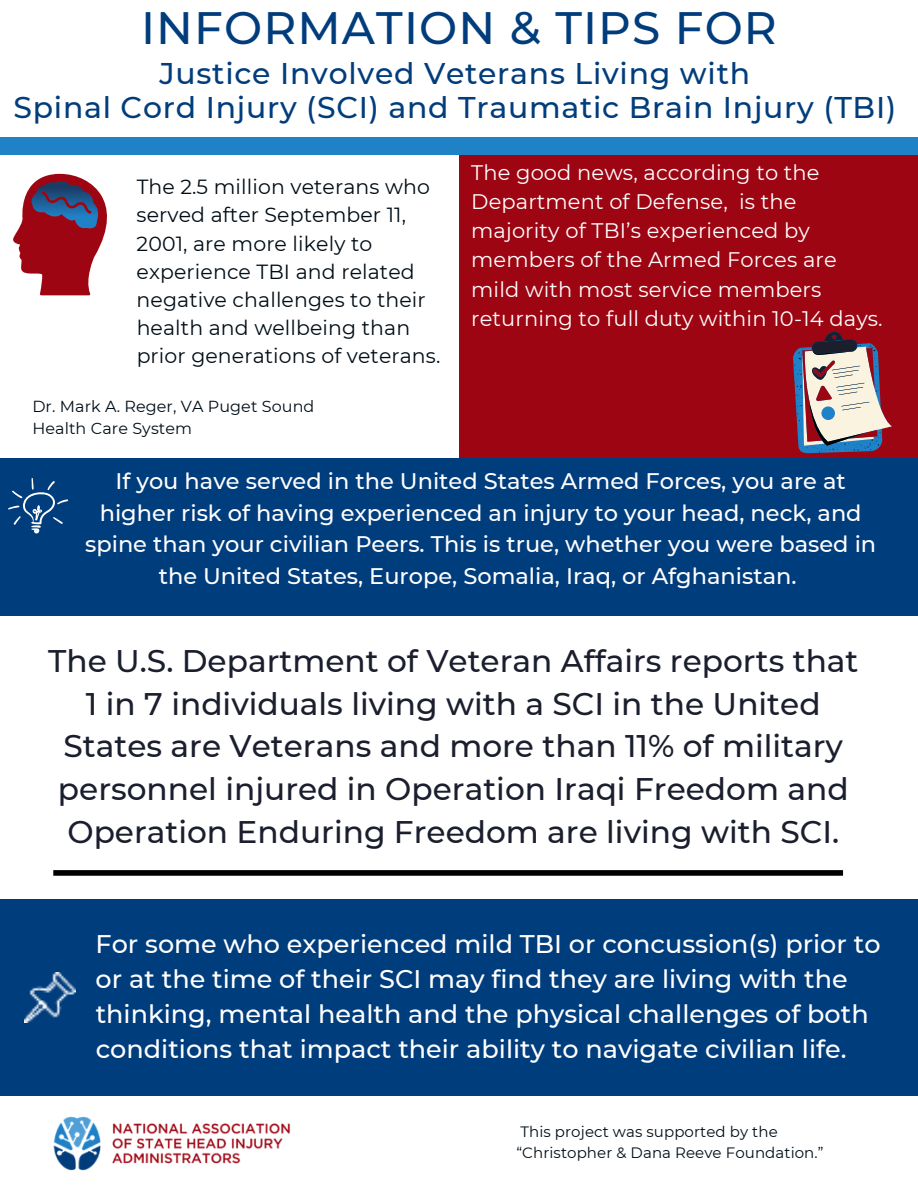
<style>
.page{position:relative;width:918px;height:1188px;background:#fff}
.page>*{position:absolute;margin:0;border:0;box-sizing:border-box;transform-origin:0 0}
.t1{font:500 45.3px "Montserrat";letter-spacing:.025em;color:#013d7c}
.t2{font:500 31.2px/42.8px "Montserrat";color:#1a1e2d;text-align:center}
.t3{font:500 29.85px/34.8px "Montserrat";letter-spacing:.025em;color:#013d7c;text-align:center}
.t4{font:500 25.5px/34.8px "Montserrat";color:#fff}
.t5{font:500 22.5px/31.5px "Montserrat";color:#fffeff;text-align:center}
.t6{font:21px/29.2px "Montserrat";letter-spacing:.005em;color:#fff}
.t7{font:20.4px/28.2px "Montserrat";letter-spacing:.005em;color:#000d16}
.t8{font:15.9px/21.9px "Montserrat";letter-spacing:.005em;color:#000d16}
.t9{font:15px/20.2px "Montserrat";letter-spacing:.005em;color:#000d16}
</style>
<div class="page">
<div style="left:459px;top:148px;width:459px;height:311px;background:#9e0512"></div>
<div style="left:0;top:458px;width:918px;height:158px;background:#003d7d"></div>
<div style="left:0;top:899px;width:918px;height:197px;background:#003d7d"></div>
<div style="left:53px;top:870px;width:790px;height:6px;background:#000"></div>
<div style="left:0;top:137px;width:918px;height:18px;background:#1f81c6"></div>
<svg style="left:13px;top:174px;width:94px;height:121px"></svg>
<svg style="left:793px;top:332px;width:99px;height:121px"></svg>
<svg style="left:8px;top:478px;width:60px;height:56px"></svg>
<img style="left:25px;top:972px;width:50px;height:51px">
<img style="left:53px;top:1116px;width:238px;height:55px">
<h1 class="t1" style="left:141px;top:0;width:637px">INFORMATION &amp; TIPS FOR</h1>
<h1 class="t3" style="left:13px;top:55px;width:884px">Justice Involved Veterans Living with<br>Spinal Cord Injury (SCI) and Traumatic Brain Injury (TBI)</h1>
<p class="t7" style="left:137px;top:173px;width:305px">The 2.5 million veterans who served after September 11,<br>2001, are more likely to experience TBI and related negative challenges to their health and wellbeing than prior generations of veterans.</p>
<p class="t8" style="left:32px;top:395px;width:284px">Dr. Mark A. Reger, VA Puget Sound<br>Health Care System</p>
<p class="t6" style="left:471px;top:158px;width:413px">The good news, according to the<br>Department of Defense, is the majority of TBI’s experienced by members of the Armed Forces are mild with most service members returning to full duty within 10-14 days.</p>
<h2 class="t5" style="left:85px;top:466px;width:793px">If you have served in the United States Armed Forces, you are at higher risk of having experienced an injury to your head, neck, and spine than your civilian Peers. This is true, whether you were based in the United States, Europe, Somalia, Iraq, or Afghanistan.</h2>
<h3 class="t2" style="left:48px;top:639px;width:812px">The U.S. Department of Veteran Affairs reports that 1 in 7 individuals living with a SCI in the United States are Veterans and more than 11% of military personnel injured in Operation Iraqi Freedom and Operation Enduring Freedom are living with SCI.</h3>
<h4 class="t4" style="left:96px;top:927px;width:786px">For some who experienced mild TBI or concussion(s) prior to or at the time of their SCI may find they are living with the thinking, mental health and the physical challenges of both conditions that impact their ability to navigate civilian life.</h4>
<p class="t9" style="left:516px;top:1122px;width:309px">This project was supported by the “Christopher &amp; Dana Reeve Foundation.”</p>
</div>
